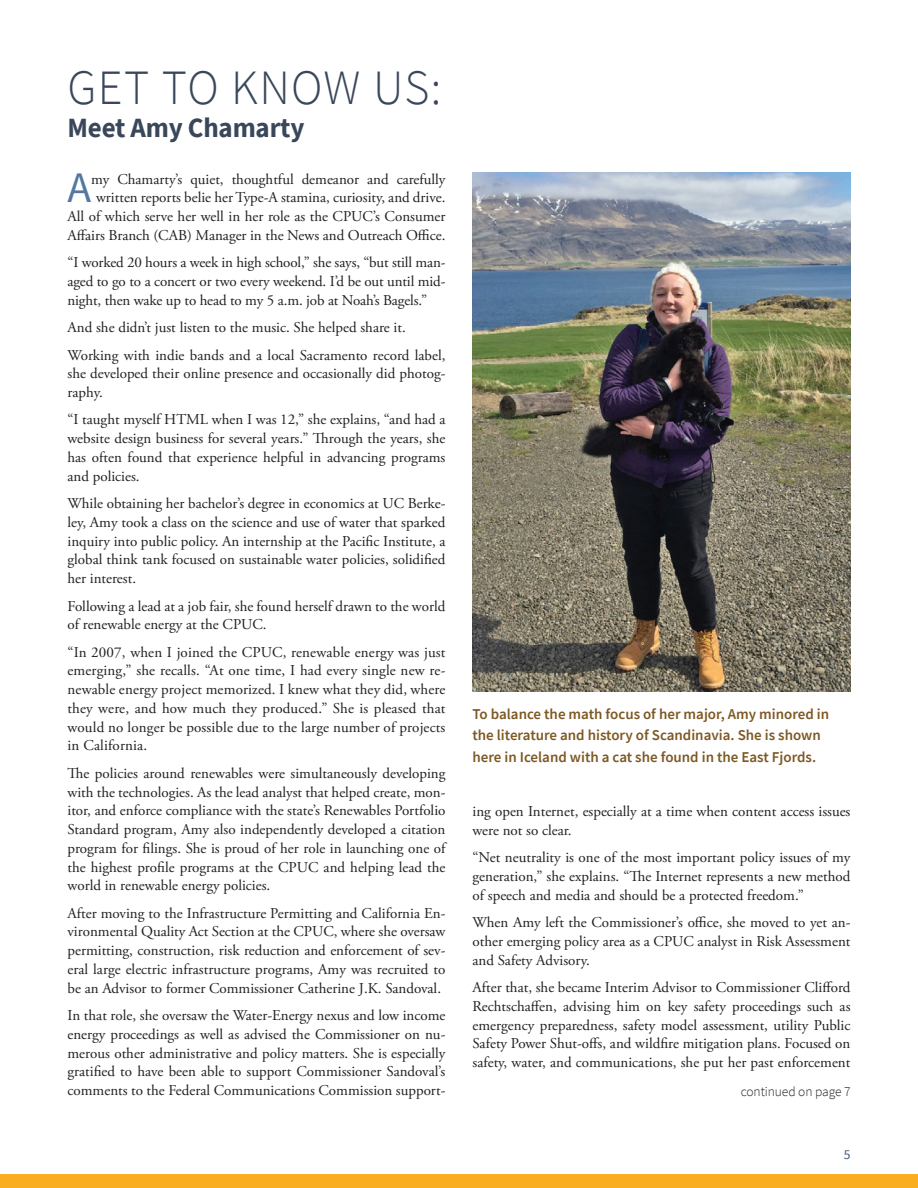
<style>
.page{position:relative;width:918px;height:1188px;background:#fff}
.page>*{position:absolute;margin:0;border:0;box-sizing:border-box;transform-origin:0 0}
.WfC_head3{font:300 49.5px "Source Sans Pro";letter-spacing:.03em;color:#3a475a}
.WfC_news_text_drop{font:43.65px "Source Sans Pro";color:#5478a0}
.WfC_head2{font:700 27.75px "Source Sans Pro";letter-spacing:-.005em;color:#3a475a}
.WfC_news_text{font:15px/18.8px "Adobe Garamond Pro";color:#231f20;text-align:justify}
.WfC_news_text_drop-2{font:15px/18.8px "Adobe Garamond Pro";color:#231f20;text-align:right}
.WfC_quote{font:600 15px/21.8px "Source Sans Pro";color:#7d5823}
.WfC_quote_byline{font:300 13.5px "Source Sans Pro";letter-spacing:-.005em;color:#231f20}
.t1{font:13.5px "Source Sans Pro";color:#3c5a79}
</style>
<div class="page">
<img style="left:472px;top:173px;width:378px;height:518px">
<div style="left:0;top:1174px;width:918px;height:14px;background:#f9ad21"></div>
<h1 class="WfC_head3" style="left:68px;top:57px;width:375px">GET TO KNOW US:</h1>
<h1 class="WfC_head2" style="left:68px;top:109px;width:238px">Meet Amy Chamarty</h1>
<p class="WfC_news_text_drop" style="left:67px;top:160px;width:25px">A</p>
<p class="WfC_news_text_drop-2" style="left:68px;top:170px;width:380px">my Chamarty’s quiet, thoughtful demeanor and carefully written reports belie her Type-A stamina, curiosity, and drive.<br>All of which serve her well in her role as the CPUC’s Consumer Affairs Branch (CAB) Manager in the News and Outreach Office.</p>
<p class="WfC_news_text" style="left:68px;top:254px;width:379px">“I worked 20 hours a week in high school,” she says, “but still man&shy;aged to go to a concert or two every weekend. I’d be out until mid&shy;night, then wake up to head to my 5 a.m. job at Noah’s Bagels.”</p>
<p class="WfC_news_text" style="left:68px;top:319px;width:340px">And she didn’t just listen to the music. She helped share it.</p>
<p class="WfC_news_text" style="left:68px;top:346px;width:379px">Working with indie bands and a local Sacramento record label, she developed their online presence and occasionally did photog&shy;raphy.</p>
<p class="WfC_news_text" style="left:68px;top:411px;width:380px">“I taught myself HTML when I was 12,” she explains, “and had a website design business for several years.” Through the years, she has often found that experience helpful in advancing programs and policies.</p>
<p class="WfC_news_text" style="left:68px;top:495px;width:380px">While obtaining her bachelor’s degree in economics at UC Berke&shy;ley, Amy took a class on the science and use of water that sparked inquiry into public policy. An internship at the Pacific Institute, a global think tank focused on sustainable water policies, solidified her interest.</p>
<p class="WfC_news_text" style="left:68px;top:597px;width:379px">Following a lead at a job fair, she found herself drawn to the world of renewable energy at the CPUC.</p>
<p class="WfC_news_text" style="left:68px;top:643px;width:380px">“In 2007, when I joined the CPUC, renewable energy was just emerging,” she recalls. “At one time, I had every single new re&shy;newable energy project memorized. I knew what they did, where they were, and how much they produced.” She is pleased that would no longer be possible due to the large number of projects in California.</p>
<p class="WfC_news_text" style="left:68px;top:764px;width:380px">The policies around renewables were simultaneously developing with the technologies. As the lead analyst that helped create, mon&shy;itor, and enforce compliance with the state’s Renewables Portfolio Standard program, Amy also independently developed a citation program for filings. She is proud of her role in launching one of the highest profile programs at the CPUC and helping lead the world in renewable energy policies.</p>
<p class="WfC_news_text" style="left:68px;top:904px;width:380px">After moving to the Infrastructure Permitting and California En&shy;vironmental Quality Act Section at the CPUC, where she oversaw permitting, construction, risk reduction and enforcement of sev&shy;eral large electric infrastructure programs, Amy was recruited to be an Advisor to former Commissioner Catherine J.K. Sandoval.</p>
<p class="WfC_news_text" style="left:68px;top:1006px;width:380px">In that role, she oversaw the Water-Energy nexus and low income energy proceedings as well as advised the Commissioner on nu&shy;merous other administrative and policy matters. She is especially gratified to have been able to support Commissioner Sandoval’s comments to the Federal Communications Commission support-</p>
<p class="WfC_quote" style="left:472px;top:703px;width:358px">To balance the math focus of her major, Amy minored in the literature and history of Scandinavia. She is shown here in Iceland with a cat she found in the East Fjords.</p>
<p class="WfC_news_text" style="left:472px;top:803px;width:379px">ing open Internet, especially at a time when content access issues were not so clear.</p>
<p class="WfC_news_text" style="left:472px;top:849px;width:380px">“Net neutrality is one of the most important policy issues of my generation,” she explains. “The Internet represents a new method of speech and media and should be a protected freedom.”</p>
<p class="WfC_news_text" style="left:472px;top:914px;width:380px">When Amy left the Commissioner’s office, she moved to yet an&shy;other emerging policy area as a CPUC analyst in Risk Assessment and Safety Advisory.</p>
<p class="WfC_news_text" style="left:472px;top:978px;width:380px">After that, she became Interim Advisor to Commissioner Clifford Rechtschaffen, advising him on key safety proceedings such as emergency preparedness, safety model assessment, utility Public Safety Power Shut-offs, and wildfire mitigation plans. Focused on safety, water, and communications, she put her past enforcement</p>
<p class="WfC_quote_byline" style="left:741px;top:1083px;width:111px">continued on page 7</p>
<p class="t1" style="left:844px;top:1146px;width:8px">5</p>
</div>
